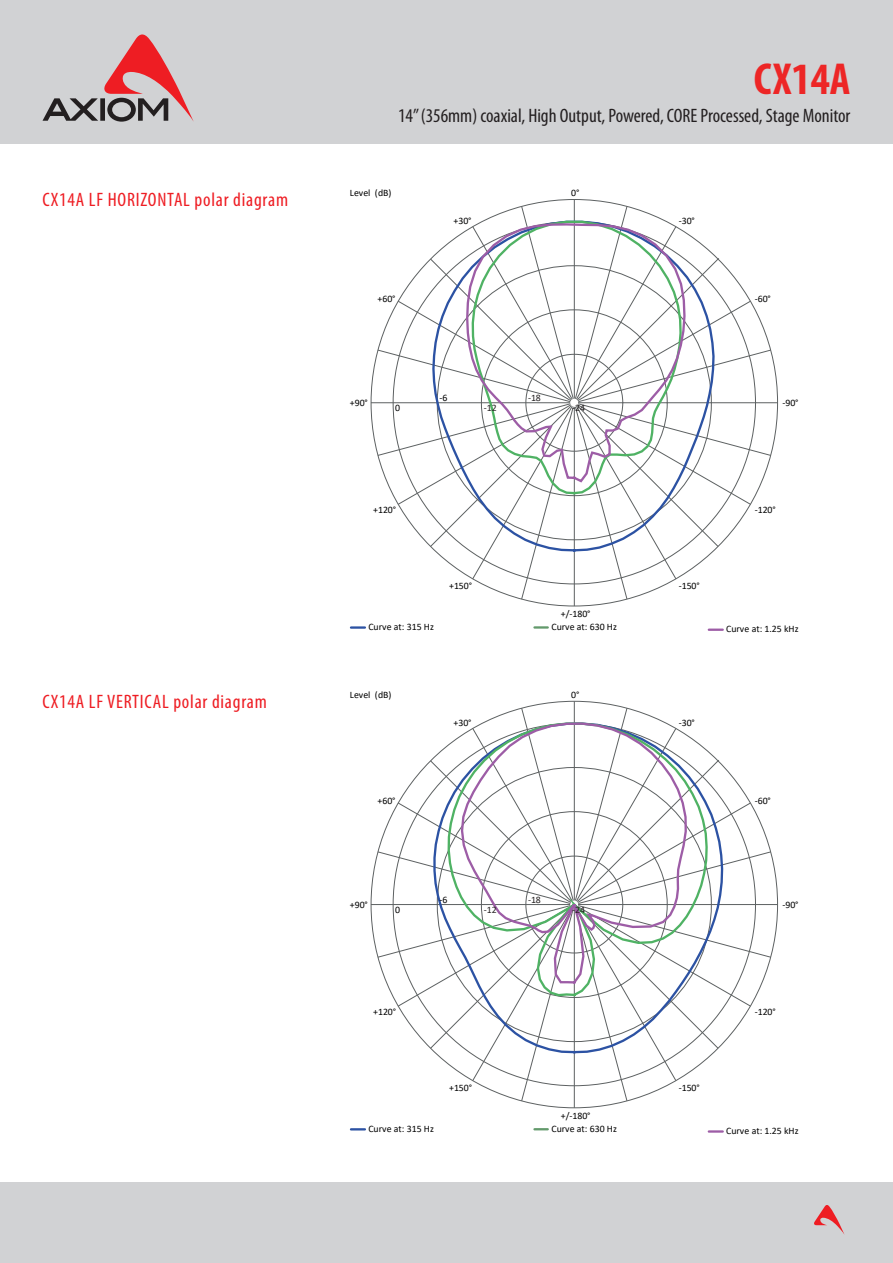
<style>
.page{position:relative;width:893px;height:1263px;background:#fff}
.page>*{position:absolute;margin:0;border:0;box-sizing:border-box;transform-origin:0 0}
.t1{font:700 condensed 45px "Myriad Pro";color:#ed2626}
.t2{font:condensed 19.5px "Myriad Pro";color:#231f20}
.t3{font:condensed 19.5px "Myriad Pro";letter-spacing:.04em;color:#ee1d23}
.t4{font:9.9px "Calibri";color:#000001}
.t5{font:9.9px "Calibri";letter-spacing:-.01em;color:#231f20}
</style>
<div class="page">
<div style="left:0;top:1183px;width:893px;height:80px;background:#d1d2d4"></div>
<div style="left:0;top:0;width:893px;height:143px;background:#d1d2d4"></div>
<svg style="left:43px;top:34px;width:151px;height:88px"></svg>
<svg style="left:814px;top:1205px;width:30px;height:29px"></svg>
<hr style="left:574px;top:199px;width:1px;height:200px;background:#5d6162">
<hr style="left:574px;top:407px;width:1px;height:199px;background:#5d6162">
<hr style="left:578px;top:402px;width:200px;height:1px;background:#5d6162">
<hr style="left:371px;top:402px;width:199px;height:1px;background:#5d6162">
<svg style="left:378px;top:206px;width:393px;height:393px"></svg>
<svg style="left:431px;top:219px;width:285px;height:334px"></svg>
<svg style="left:470px;top:219px;width:213px;height:277px"></svg>
<svg style="left:465px;top:222px;width:222px;height:262px"></svg>
<hr style="left:351px;top:626px;width:14px;height:3px;background:#2c52a3">
<hr style="left:534px;top:626px;width:14px;height:3px;background:#639a6c">
<hr style="left:709px;top:628px;width:14px;height:3px;background:#9d5da6">
<hr style="left:574px;top:701px;width:1px;height:199px;background:#5d6162">
<hr style="left:574px;top:909px;width:1px;height:199px;background:#5d6162">
<hr style="left:578px;top:904px;width:200px;height:1px;background:#5d6162">
<hr style="left:371px;top:904px;width:199px;height:1px;background:#5d6162">
<svg style="left:378px;top:708px;width:393px;height:393px"></svg>
<svg style="left:432px;top:721px;width:292px;height:333px"></svg>
<svg style="left:446px;top:721px;width:263px;height:277px"></svg>
<svg style="left:460px;top:721px;width:228px;height:265px"></svg>
<svg style="left:351px;top:1128px;width:14px;height:2px"></svg>
<svg style="left:534px;top:1128px;width:14px;height:2px"></svg>
<hr style="left:709px;top:1130px;width:14px;height:3px;background:#9d5da6">
<p class="t3" style="left:43px;top:188px;width:247px">CX14A LF HORIZONTAL polar diagram</p>
<p class="t3" style="left:43px;top:689px;width:226px">CX14A LF VERTICAL polar diagram</p>
<h1 class="t1" style="left:754px;top:51px;width:98px">CX14A</h1>
<h2 class="t2" style="left:398px;top:104px;width:454px">14” (356mm) coaxial, High Output, Powered, CORE Processed, Stage Monitor</h2>
<p class="t4" style="left:350px;top:186px;width:43px">Level (dB)</p>
<p class="t4" style="left:453px;top:214px;width:20px">+30°</p>
<p class="t4" style="left:571px;top:186px;width:10px">0°</p>
<p class="t4" style="left:679px;top:214px;width:18px">-30°</p>
<p class="t4" style="left:378px;top:292px;width:20px">+60°</p>
<p class="t4" style="left:755px;top:292px;width:18px">-60°</p>
<p class="t4" style="left:350px;top:396px;width:20px">+90°</p>
<p class="t4" style="left:440px;top:391px;width:9px">-6</p>
<p class="t5" style="left:528px;top:391px;width:14px">-18</p>
<p class="t4" style="left:395px;top:401px;width:6px">0</p>
<p class="t5" style="left:484px;top:401px;width:14px">-12</p>
<p class="t5" style="left:572px;top:401px;width:14px">-24</p>
<p class="t4" style="left:782px;top:396px;width:18px">-90°</p>
<p class="t4" style="left:373px;top:503px;width:24px">+120°</p>
<p class="t4" style="left:755px;top:503px;width:22px">-120°</p>
<p class="t4" style="left:449px;top:579px;width:24px">+150°</p>
<p class="t4" style="left:679px;top:579px;width:22px">-150°</p>
<p class="t4" style="left:561px;top:607px;width:31px">+/-180°</p>
<p class="t4" style="left:368px;top:620px;width:67px">Curve at: 315 Hz</p>
<p class="t4" style="left:551px;top:620px;width:67px">Curve at: 630 Hz</p>
<p class="t4" style="left:726px;top:622px;width:74px">Curve at: 1.25 kHz</p>
<p class="t4" style="left:350px;top:688px;width:43px">Level (dB)</p>
<p class="t4" style="left:571px;top:688px;width:10px">0°</p>
<p class="t4" style="left:453px;top:716px;width:20px">+30°</p>
<p class="t4" style="left:679px;top:716px;width:18px">-30°</p>
<p class="t4" style="left:378px;top:793px;width:20px">+60°</p>
<p class="t4" style="left:755px;top:793px;width:18px">-60°</p>
<p class="t4" style="left:350px;top:898px;width:20px">+90°</p>
<p class="t4" style="left:440px;top:892px;width:9px">-6</p>
<p class="t5" style="left:528px;top:892px;width:14px">-18</p>
<p class="t4" style="left:395px;top:903px;width:6px">0</p>
<p class="t5" style="left:484px;top:903px;width:14px">-12</p>
<p class="t5" style="left:572px;top:903px;width:14px">-24</p>
<p class="t4" style="left:782px;top:898px;width:18px">-90°</p>
<p class="t4" style="left:373px;top:1005px;width:24px">+120°</p>
<p class="t4" style="left:755px;top:1005px;width:22px">-120°</p>
<p class="t4" style="left:449px;top:1080px;width:24px">+150°</p>
<p class="t4" style="left:679px;top:1080px;width:22px">-150°</p>
<p class="t4" style="left:561px;top:1108px;width:31px">+/-180°</p>
<p class="t4" style="left:368px;top:1122px;width:67px">Curve at: 315 Hz</p>
<p class="t4" style="left:551px;top:1122px;width:67px">Curve at: 630 Hz</p>
<p class="t4" style="left:726px;top:1124px;width:74px">Curve at: 1.25 kHz</p>
</div>
